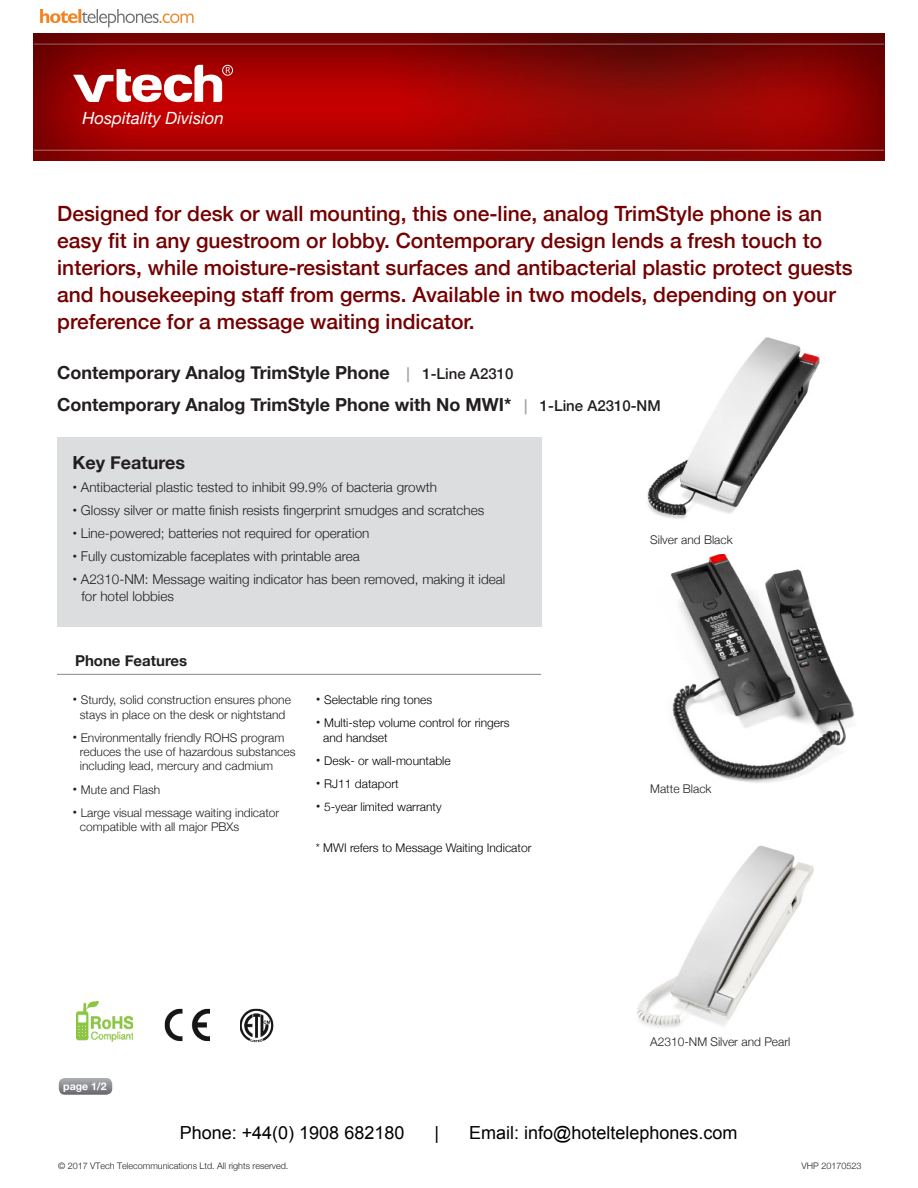
<style>
.page{position:relative;width:918px;height:1188px;background:#fff}
.page>*{position:absolute;margin:0;border:0;box-sizing:border-box;transform-origin:0 0}
.t1{font:500 21px/27px "Helvetica Neue";color:#740000}
.t2{font:700 18px "Helvetica Neue";color:#231f20}
.t3{font:italic 16.8px "Helvetica Neue";color:#fff}
.t4{font:700 15px "Helvetica Neue";color:#231f20}
.t5{font:300 13.5px/17.1px "Helvetica Neue";color:#231f20}
.t6{font:300 12px/14.4px "Helvetica Neue";color:#231f20}
.t7{font:300 12px/14.4px "Helvetica Neue";color:#000001}
.disclaimer{font:700 10.5px "Helvetica Neue";color:#fff}
.disclaimer-2{font:300 9px "Helvetica Neue";color:#231f20}
.s1{font-weight:500;font-size:15px;color:#a1a3a6}
.s2{font-weight:500;font-size:15px}
.s3{font-weight:400}
.s4{font-weight:400;font-size:13.5px}
.s5{font-weight:400;font-size:13.5px;color:#231f20}
</style>
<div class="page">
<img style="left:647px;top:337px;width:173px;height:182px">
<img style="left:671px;top:554px;width:184px;height:229px">
<img style="left:637px;top:845px;width:177px;height:183px">
<div style="left:57px;top:437px;width:484px;height:189px;background:#dcdddf"></div>
<hr style="left:57px;top:674px;width:484px;height:1px;background:#939598">
<svg style="left:59px;top:1078px;width:53px;height:15px"></svg>
<img style="left:77px;top:1001px;width:56px;height:40px">
<img style="left:240px;top:1009px;width:33px;height:33px">
<img style="left:164px;top:1008px;width:46px;height:34px">
<img style="left:34px;top:34px;width:850px;height:126px">
<svg style="left:73px;top:65px;width:160px;height:37px"></svg>
<hr style="left:33px;top:149px;width:852px;height:3px;background:#fff;opacity:.3">
<hr style="left:33px;top:43px;width:852px;height:3px;background:#fff;opacity:.3">
<hr style="left:33px;top:31px;width:852px;height:3px;background:#fff;opacity:.3">
<svg style="left:60px;top:1093px;width:808px;height:7px"></svg>
<img style="left:40px;top:9px;width:153px;height:23px">
<p class="t3" style="left:82px;top:106px;width:143px">Hospitality Division</p>
<p class="t1" style="left:57px;top:198px;width:797px">Designed for desk or wall mounting, this one-line, analog TrimStyle phone is an easy fit in any guestroom or lobby. Contemporary design lends a fresh touch to interiors, while moisture-resistant surfaces and antibacterial plastic protect guests and housekeeping staff from germs. Available in two models, depending on your preference for a message waiting indicator.</p>
<p class="t2" style="left:57px;top:358px;width:458px">Contemporary Analog TrimStyle Phone <span class="s1">|</span> <span class="s2">1-Line A2310</span></p>
<p class="t2" style="left:57px;top:390px;width:605px">Contemporary Analog TrimStyle Phone with No MWI* <span class="s1">|</span> <span class="s2">1-Line A2310-NM</span></p>
<p class="t2" style="left:72px;top:448px;width:114px">Key Features</p>
<p class="t5" style="left:72px;top:477px;width:366px"><span class="s3">•</span> Antibacterial plastic tested to inhibit 99.9% of bacteria growth</p>
<p class="t5" style="left:72px;top:500px;width:413px"><span class="s3">•</span> Glossy silver or matte finish resists fingerprint smudges and scratches</p>
<p class="t5" style="left:72px;top:523px;width:299px"><span class="s3">•</span> Line-powered; batteries not required for operation</p>
<p class="t5" style="left:72px;top:547px;width:289px"><span class="s3">•</span> Fully customizable faceplates with printable area</p>
<p class="t5" style="left:81px;top:570px;width:426px;text-indent:-9px"><span class="s3">•</span> A2310-NM: Message waiting indicator has been removed, making it ideal for hotel lobbies</p>
<p class="t4" style="left:75px;top:649px;width:114px">Phone Features</p>
<p class="t6" style="left:72px;top:692px;width:220px;text-align:center"><span class="s4">•</span> Sturdy, solid construction ensures phone stays in place on the desk or nightstand</p>
<p class="t6" style="left:80px;top:729px;width:217px;text-indent:-8px"><span class="s4">•</span> Environmentally friendly ROHS program reduces the use of hazardous substances including lead, mercury and cadmium</p>
<p class="t6" style="left:72px;top:781px;width:89px"><span class="s4">•</span> Mute and Flash</p>
<p class="t6" style="left:80px;top:804px;width:201px;text-indent:-8px"><span class="s4">•</span> Large visual message waiting indicator compatible with all major PBXs</p>
<p class="t7" style="left:316px;top:692px;width:118px"><span class="s5">•</span> Selectable ring tones</p>
<p class="t7" style="left:323px;top:715px;width:188px;text-indent:-8px"><span class="s5">•</span> Multi-step volume control for ringers and handset</p>
<p class="t7" style="left:316px;top:752px;width:136px"><span class="s5">•</span> Desk- or wall-mountable</p>
<p class="t7" style="left:316px;top:776px;width:84px"><span class="s5">•</span> RJ11 dataport</p>
<p class="t7" style="left:316px;top:799px;width:127px"><span class="s5">•</span> 5-year limited warranty</p>
<p class="t7" style="left:316px;top:839px;width:217px">* MWI refers to Message Waiting Indicator</p>
<p class="disclaimer" style="left:63px;top:1078px;width:45px">page 1/2</p>
<p class="t6" style="left:650px;top:532px;width:84px">Silver and Black</p>
<p class="t6" style="left:650px;top:781px;width:63px">Matte Black</p>
<p class="t6" style="left:650px;top:1034px;width:142px">A2310-NM Silver and Pearl</p>
<p class="disclaimer-2" style="left:58px;top:1159px;width:232px">© 2017 VTech Telecommunications Ltd. All rights reserved.</p>
<p class="disclaimer-2" style="left:802px;top:1159px;width:61px">VHP 20170523</p>
</div>
